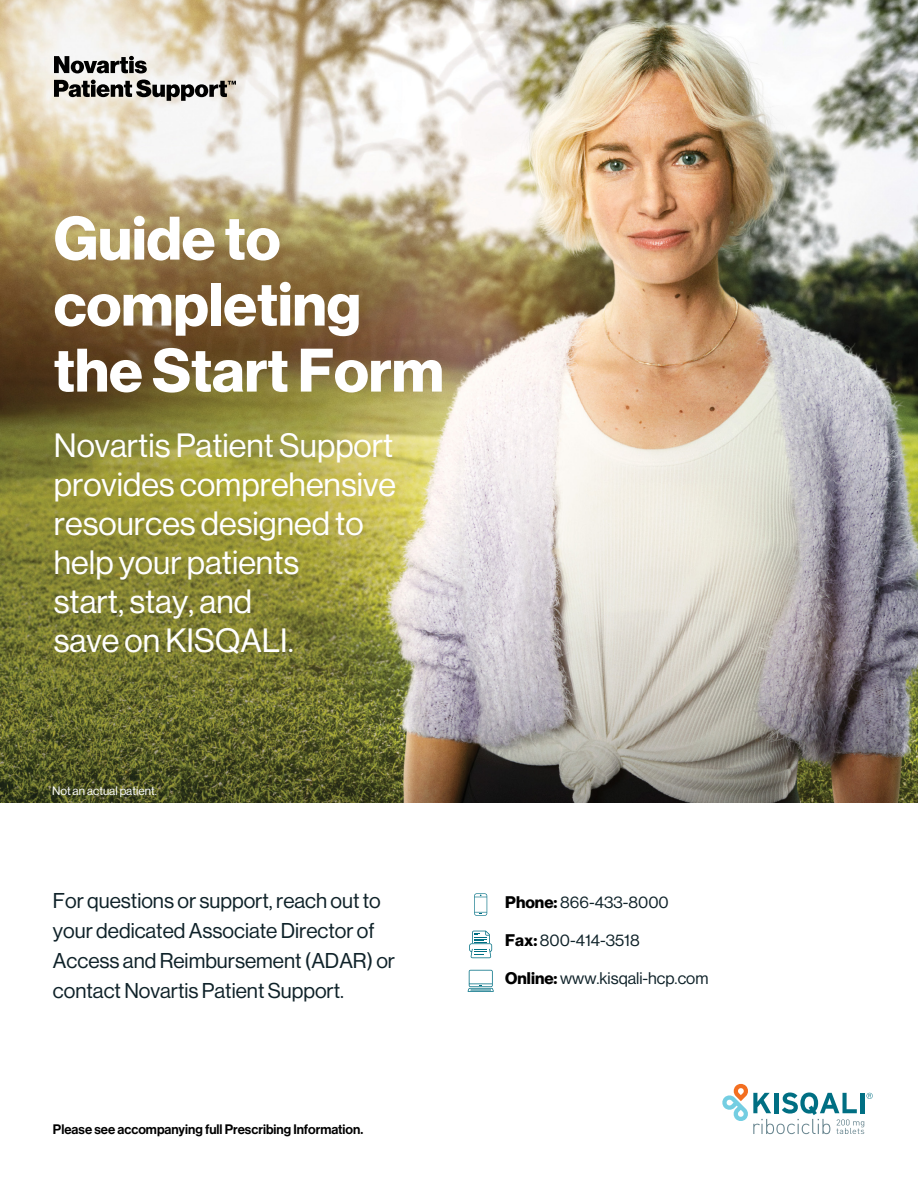
<style>
.page{position:relative;width:918px;height:1188px;background:#fff}
.page>*{position:absolute;margin:0;border:0;box-sizing:border-box;transform-origin:0 0}
.t1{font:700 60px/66px "Volta Modern Display 75";color:#fff}
.t2{font:33px/39px "Volta Modern Display 55 Roman";color:#fff}
.t3{font:21px/30px "Volta Modern Display 55 Roman";color:#0f2229}
.t4{font:16.5px "Volta Modern Display 55 Roman";color:#0f2229}
.t5{font:500 13.5px "Volta Modern Display 65";color:#000}
.t6{font:12px "Volta Modern Display 55 Roman";color:#fff}
.s1{font-family:"Volta Modern Display 75";font-weight:700;color:#000}
</style>
<div class="page">
<svg style="left:468px;top:970px;width:26px;height:22px"></svg>
<svg style="left:469px;top:931px;width:23px;height:27px"></svg>
<svg style="left:474px;top:893px;width:13px;height:23px"></svg>
<img style="left:0;top:0;width:918px;height:802px">
<svg style="left:722px;top:1083px;width:151px;height:51px"></svg>
<svg style="left:54px;top:56px;width:182px;height:45px"></svg>
<h1 class="t1" style="left:54px;top:206px;width:391px">Guide to completing the Start Form</h1>
<h2 class="t2" style="left:54px;top:426px;width:344px">Novartis Patient Support provides comprehensive resources designed to help your patients<br>start, stay, and<br>save on KISQALI.</h2>
<p class="t6" style="left:52px;top:784px;width:106px">Not an actual patient.</p>
<p class="t3" style="left:53px;top:886px;width:344px">For questions or support, reach out to your dedicated Associate Director of Access and Reimbursement (ADAR) or contact Novartis Patient Support.</p>
<p class="t4" style="left:505px;top:892px;width:165px"><span class="s1">Phone:</span> 866-433-8000</p>
<p class="t4" style="left:505px;top:931px;width:136px"><span class="s1">Fax:</span> 800-414-3518</p>
<p class="t4" style="left:505px;top:968px;width:205px"><span class="s1">Online:</span> www.kisqali-hcp.com</p>
<p class="t5" style="left:53px;top:1121px;width:312px">Please see accompanying full Prescribing Information.</p>
</div>
